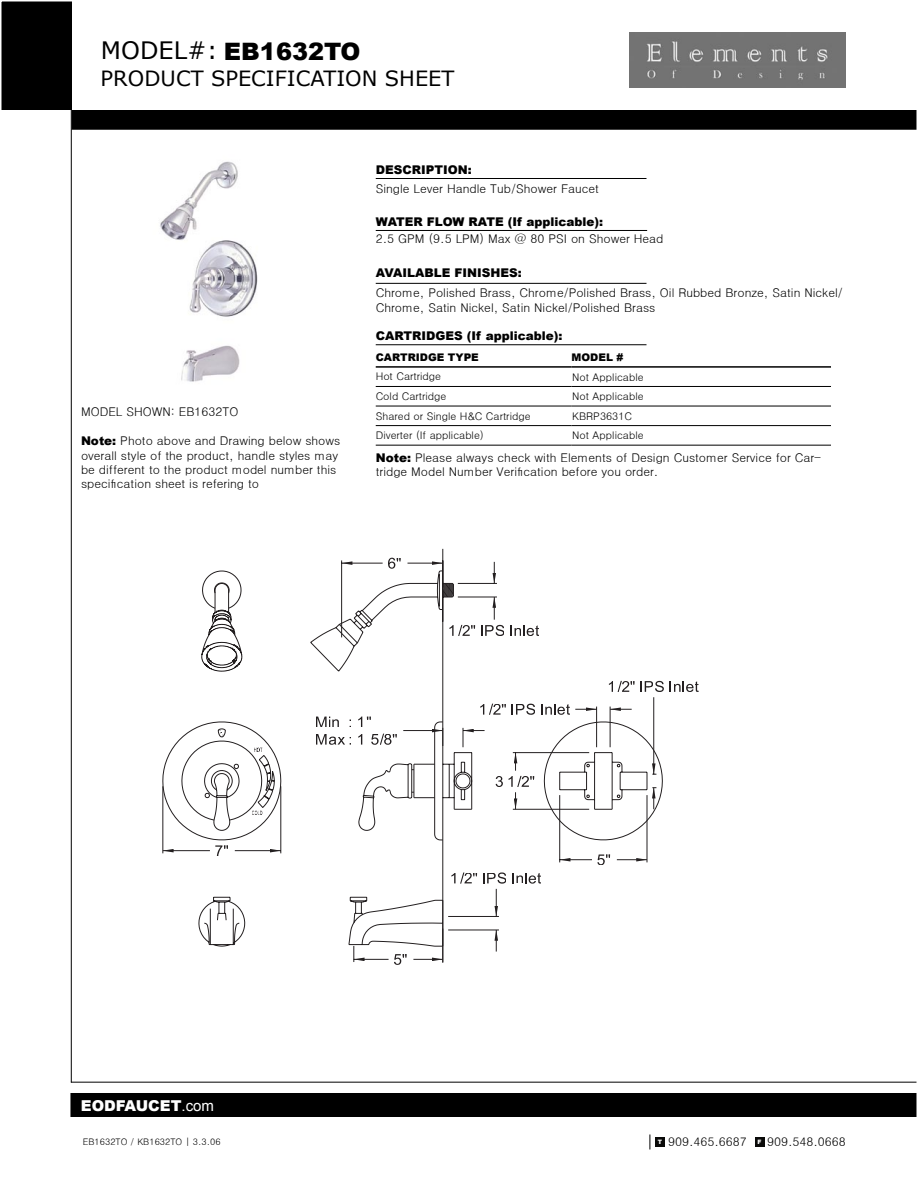
<style>
.page{position:relative;width:918px;height:1188px;background:#fff}
.page>*{position:absolute;margin:0;border:0;box-sizing:border-box;transform-origin:0 0}
.t1{font:900 24px "Arial";color:#000}
.t2{font:21px "Verdana";color:#000}
.t3{font:900 15px "Arial";color:#fff}
.t4{font:12px/14.4px "Dotum";color:#000}
.t5{font:900 12px "Arial";color:#000}
.t6{font:10.5px/19.5px "Dotum";color:#000}
.t7{font:900 10.5px "Arial";color:#000}
.t8{font:9px "Dotum";color:#000}
.t9{font:900 6px "Arial";color:#fff}
.s1{font-family:"Verdana";font-weight:400}
.s2{font-family:"Arial";font-weight:900}
.s3{font-weight:400}
</style>
<div class="page">
<svg style="left:650px;top:1134px;width:1px;height:15px"></svg>
<div style="left:655px;top:1137px;width:10px;height:9px;background:#0a0a09"></div>
<div style="left:755px;top:1137px;width:9px;height:9px;background:#0a0a09"></div>
<div style="left:0;top:0;width:72px;height:110px;background:#000"></div>
<hr style="left:71px;top:86px;width:1px;height:996px;background:#000">
<div style="left:71px;top:1094px;width:846px;height:22px;background:#000"></div>
<div style="left:70px;top:1093px;width:848px;height:24px;border:2px solid #000"></div>
<hr style="left:71px;top:1082px;width:847px;height:1px;background:#000">
<img style="left:630px;top:33px;width:216px;height:54px">
<div style="left:72px;top:111px;width:845px;height:18px;background:#000"></div>
<div style="left:72px;top:110px;width:846px;height:20px;border:2px solid #000"></div>
<hr style="left:376px;top:178px;width:270px;height:1px;background:#000">
<hr style="left:376px;top:230px;width:271px;height:1px;background:#000">
<hr style="left:376px;top:283px;width:270px;height:1px;background:#000">
<hr style="left:376px;top:344px;width:270px;height:1px;background:#000">
<hr style="left:376px;top:366px;width:196px;height:2px;background:#000">
<hr style="left:572px;top:366px;width:259px;height:2px;background:#000">
<hr style="left:376px;top:386px;width:196px;height:1px;background:#000">
<hr style="left:572px;top:386px;width:259px;height:1px;background:#000">
<hr style="left:376px;top:406px;width:196px;height:1px;background:#000">
<hr style="left:572px;top:406px;width:259px;height:1px;background:#000">
<hr style="left:376px;top:425px;width:196px;height:1px;background:#000">
<hr style="left:572px;top:425px;width:259px;height:1px;background:#000">
<hr style="left:376px;top:445px;width:196px;height:1px;background:#000">
<hr style="left:572px;top:445px;width:259px;height:1px;background:#000">
<svg style="left:202px;top:548px;width:302px;height:415px"></svg>
<svg style="left:670px;top:681px;width:29px;height:11px"></svg>
<svg style="left:394px;top:954px;width:13px;height:11px"></svg>
<hr style="left:443px;top:929px;width:1px;height:33px;background:#231f20">
<hr style="left:354px;top:959px;width:35px;height:1px;background:#231f20">
<svg style="left:354px;top:946px;width:11px;height:16px"></svg>
<hr style="left:413px;top:959px;width:30px;height:1px;background:#231f20">
<svg style="left:432px;top:958px;width:11px;height:3px"></svg>
<svg style="left:451px;top:873px;width:26px;height:11px"></svg>
<svg style="left:512px;top:873px;width:29px;height:11px"></svg>
<hr style="left:448px;top:916px;width:51px;height:1px;background:#231f20">
<hr style="left:448px;top:930px;width:51px;height:1px;background:#231f20">
<svg style="left:483px;top:873px;width:23px;height:43px"></svg>
<svg style="left:495px;top:930px;width:3px;height:22px"></svg>
<svg style="left:162px;top:558px;width:502px;height:307px"></svg>
<svg style="left:181px;top:722px;width:482px;height:118px"></svg>
<img style="left:160px;top:161px;width:98px;height:221px">
<h1 class="t1" style="left:101px;top:34px;width:261px"><span class="s1">MODEL#:</span> EB1632TO</h1>
<h2 class="t2" style="left:101px;top:65px;width:355px">PRODUCT SPECIFICATION SHEET</h2>
<p class="t5" style="left:376px;top:161px;width:97px">DESCRIPTION:</p>
<p class="t4" style="left:376px;top:181px;width:225px">Single Lever Handle Tub/Shower Faucet</p>
<p class="t5" style="left:376px;top:213px;width:229px">WATER FLOW RATE (If applicable):</p>
<p class="t5" style="left:376px;top:264px;width:147px">AVAILABLE FINISHES:</p>
<p class="t4" style="left:376px;top:231px;width:289px">2.5 GPM (9.5 LPM) Max @ 80 PSI on Shower Head</p>
<p class="t4" style="left:81px;top:405px;width:159px">MODEL SHOWN: EB1632TO</p>
<p class="t4" style="left:81px;top:434px;width:261px"><span class="s2">Note:</span> Photo above and Drawing below shows overall style of the product, handle styles may be different to the product model number this specification sheet is refering to</p>
<p class="t4" style="left:376px;top:286px;width:469px">Chrome, Polished Brass, Chrome/Polished Brass, Oil Rubbed Bronze, Satin Nickel/<br>Chrome, Satin Nickel, Satin Nickel/Polished Brass</p>
<p class="t5" style="left:376px;top:327px;width:188px">CARTRIDGES (If applicable):</p>
<p class="t7" style="left:376px;top:350px;width:105px">CARTRIDGE TYPE</p>
<p class="t7" style="left:572px;top:350px;width:53px">MODEL #</p>
<p class="t6" style="left:376px;top:367px;width:156px">Hot Cartridge<br>Cold Cartridge<br>Shared or Single H&amp;C Cartridge<br>Diverter (If applicable)</p>
<p class="t4" style="left:376px;top:450px;width:447px"><span class="s2">Note:</span> Please always check with Elements of Design Customer Service for Car&shy;tridge Model Number Verification before you order.</p>
<p class="t6" style="left:572px;top:367px;width:73px">Not Applicable<br>Not Applicable<br>KBRP3631C<br>Not Applicable</p>
<p class="t3" style="left:81px;top:1095px;width:135px">EODFAUCET<span class="s3">.com</span></p>
<p class="t8" style="left:83px;top:1137px;width:139px">EB1632TO / KB1632TO | 3.3.06</p>
<p class="t4" style="left:658px;top:1134px;width:91px"><sup>T</sup> 909.465.6687</p>
<p class="t4" style="left:767px;top:1134px;width:80px">909.548.0668</p>
<p class="t9" style="left:758px;top:1137px;width:6px">F</p>
</div>
